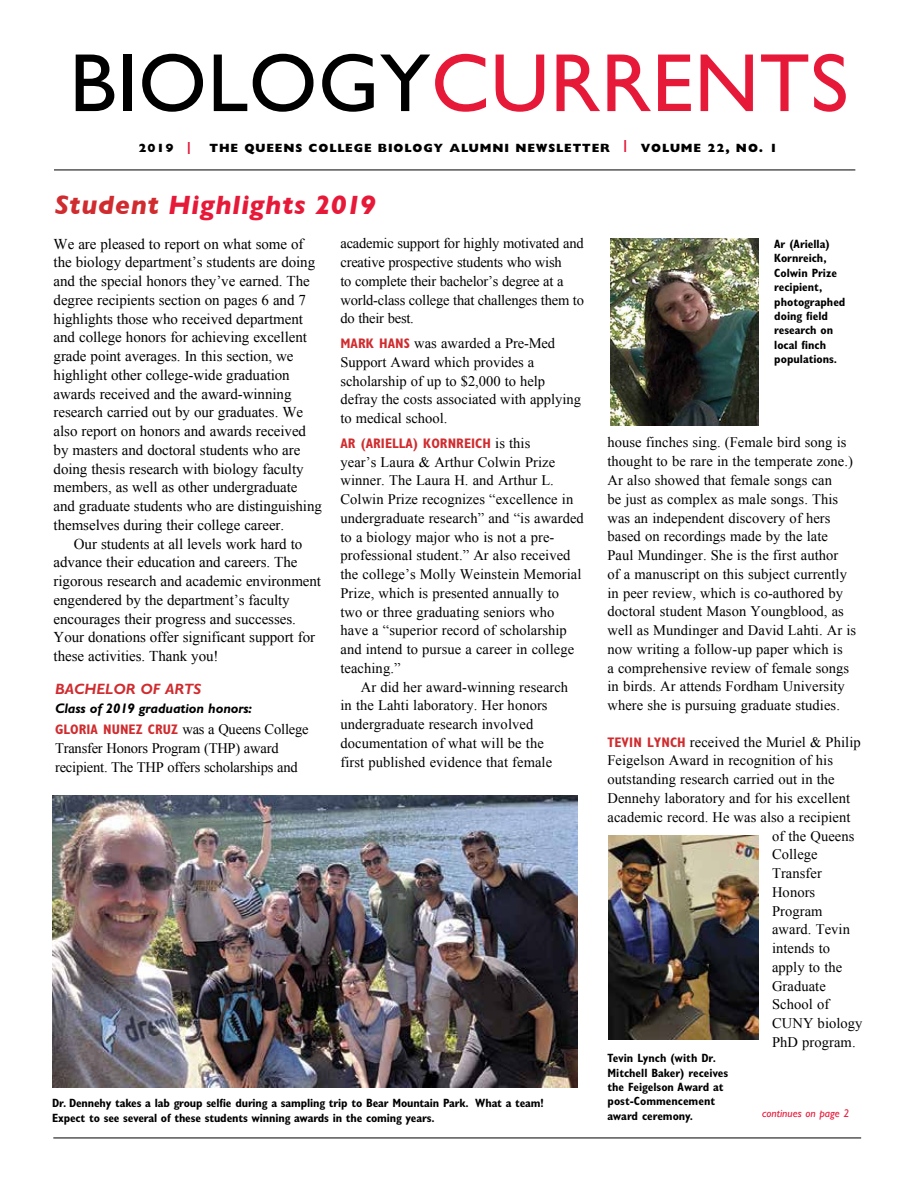
<style>
.page{position:relative;width:918px;height:1188px;background:#fff}
.page>*{position:absolute;margin:0;border:0;box-sizing:border-box;transform-origin:0 0}
.t1{font:82.8px "Gill Sans";letter-spacing:.01em;color:#e71939}
.t2{font:italic 700 27px "Gill Sans";letter-spacing:.025em;color:#e71939}
.t3{font:15px/18.8px "Times New Roman";letter-spacing:-.005em;color:#000}
.t4{font:italic 700 15px "Gill Sans Std";letter-spacing:.005em;color:#d02c2f}
.t5{font:14.55px/18.8px "Times New Roman";letter-spacing:.005em;color:#000}
.t6{font:14.55px/18.8px "Times New Roman";letter-spacing:-.015em;color:#000}
.t7{font:italic 700 13.8px "Gill Sans Std";letter-spacing:-.01em;color:#000}
.t8{font:700 condensed 13.8px "Gill Sans Std";letter-spacing:.005em;color:#d02c2f}
.t9{font:700 condensed 12px/14.4px "Gill Sans Std";letter-spacing:-.01em;color:#000}
.t10{font:800 12px "Gill Sans Std";letter-spacing:.075em;color:#000}
.t11{font:italic 11.25px "Gill Sans Std";letter-spacing:.005em;color:#e71939}
.s1{color:#000}
.s2{color:#e71939}
.s3{color:#d02c2f}
.s4{font-family:"Gill Sans Std";font-weight:700;font-stretch:condensed;font-size:13.8px;color:#d02c2f}
.s5{font-family:"Times New Roman";font-weight:400;font-stretch:normal;font-size:14.55px;color:#000}
</style>
<div class="page">
<hr style="left:54px;top:170px;width:801px;height:1px;background:#000">
<hr style="left:53px;top:1138px;width:808px;height:1px;background:#000">
<img style="left:52px;top:796px;width:525px;height:292px">
<img style="left:609px;top:836px;width:150px;height:204px">
<img style="left:610px;top:238px;width:149px;height:187px">
<h1 class="t1" style="left:69px;top:34px;width:781px"><span class="s1">BIOLOGY</span>CURRENTS</h1>
<p class="t10" style="left:138px;top:141px;width:56px">2019 <span class="s2">|</span></p>
<p class="t10" style="left:210px;top:141px;width:570px">THE QUEENS COLLEGE BIOLOGY ALUMNI NEWSLETTER <sup>|</sup> VOLUME 22, NO. 1</p>
<h2 class="t2" style="left:55px;top:189px;width:323px"><span class="s3">Student</span> Highlights 2019</h2>
<p class="t3" style="left:54px;top:234px;width:270px">We are pleased to report on what some of the biology department’s students are doing and the special honors they’ve earned. The degree recipients section on pages 6 and 7 highlights those who received department and college honors for achieving excellent grade point averages. In this section, we highlight other college-wide graduation awards received and the award-winning research carried out by our graduates. We also report on honors and awards received by masters and doctoral students who are doing thesis research with biology faculty members, as well as other undergraduate and graduate students who are distinguishing themselves during their college career.</p>
<p class="t3" style="left:54px;top:534px;width:269px;text-indent:20px">Our students at all levels work hard to advance their education and careers. The rigorous research and academic environment engendered by the department’s faculty encourages their progress and successes.<br>Your donations offer significant support for these activities. Thank you!</p>
<p class="t6" style="left:340px;top:234px;width:245px">academic support for highly motivated and creative prospective students who wish<br>to complete their bachelor’s degree at a world-class college that challenges them to do their best.</p>
<p class="t5" style="left:340px;top:334px;width:242px"><span class="s4">MARK HANS</span> was awarded a Pre-Med<br>Support Award which provides a scholarship of up to $2,000 to help defray the costs associated with applying to medical school.</p>
<p class="t8" style="left:340px;top:435px;width:191px">AR (ARIELLA) KORNREICH <span class="s5">is this</span></p>
<p class="t5" style="left:340px;top:452px;width:245px">year’s Laura &amp; Arthur Colwin Prize winner. The Laura H. and Arthur L.<br>Colwin Prize recognizes “excellence in undergraduate research” and “is awarded to a biology major who is not a pre&shy;professional student.” Ar also received the college’s Molly Weinstein Memorial Prize, which is presented annually to two or three graduating seniors who have a “superior record of scholarship and intend to pursue a career in college teaching.”</p>
<p class="t5" style="left:340px;top:677px;width:229px;text-indent:20px">Ar did her award-winning research in the Lahti laboratory. Her honors undergraduate research involved documentation of what will be the first published evidence that female</p>
<p class="t4" style="left:55px;top:680px;width:148px">BACHELOR OF ARTS</p>
<p class="t7" style="left:55px;top:700px;width:199px">Class of 2019 graduation honors:</p>
<p class="t6" style="left:55px;top:720px;width:255px"><span class="s4">GLORIA NUNEZ CRUZ</span> was a Queens College<br>Transfer Honors Program (THP) award recipient. The THP offers scholarships and</p>
<p class="t9" style="left:52px;top:1096px;width:493px">Dr. Dennehy takes a lab group selfie during a sampling trip to Bear Mountain Park. What a team!<br>Expect to see several of these students winning awards in the coming years.</p>
<p class="t9" style="left:774px;top:237px;width:73px">Ar (Ariella)<br>Kornreich,<br>Colwin Prize recipient, photographed doing field research on local finch populations.</p>
<p class="t5" style="left:608px;top:433px;width:250px">house finches sing. (Female bird song is thought to be rare in the temperate zone.)<br>Ar also showed that female songs can<br>be just as complex as male songs. This was an independent discovery of hers based on recordings made by the late Paul Mundinger. She is the first author<br>of a manuscript on this subject currently in peer review, which is co-authored by doctoral student Mason Youngblood, as well as Mundinger and David Lahti. Ar is now writing a follow-up paper which is<br>a comprehensive review of female songs in birds. Ar attends Fordham University where she is pursuing graduate studies.</p>
<p class="t5" style="left:608px;top:732px;width:255px"><span class="s4">TEVIN LYNCH</span> received the Muriel &amp; Philip</p>
<p class="t5" style="left:608px;top:751px;width:227px">Feigelson Award in recognition of his</p>
<p class="t5" style="left:608px;top:770px;width:229px">outstanding research carried out in the</p>
<p class="t5" style="left:608px;top:789px;width:244px">Dennehy laboratory and for his excellent</p>
<p class="t5" style="left:608px;top:807px;width:244px">academic record. He was also a recipient</p>
<p class="t5" style="left:772px;top:826px;width:84px">of the Queens</p>
<p class="t5" style="left:772px;top:845px;width:47px">College</p>
<p class="t5" style="left:772px;top:864px;width:51px">Transfer</p>
<p class="t5" style="left:772px;top:882px;width:45px">Honors</p>
<p class="t5" style="left:772px;top:901px;width:52px">Program</p>
<p class="t5" style="left:772px;top:920px;width:79px">award. Tevin</p>
<p class="t5" style="left:772px;top:939px;width:60px">intends to</p>
<p class="t5" style="left:772px;top:957px;width:72px">apply to the</p>
<p class="t5" style="left:772px;top:976px;width:55px">Graduate</p>
<p class="t5" style="left:772px;top:995px;width:59px">School of</p>
<p class="t5" style="left:772px;top:1014px;width:92px">CUNY biology</p>
<p class="t5" style="left:772px;top:1032px;width:85px">PhD program.</p>
<p class="t9" style="left:608px;top:1051px;width:122px">Tevin Lynch (with Dr.<br>Mitchell Baker) receives the Feigelson Award at post-Commencement award ceremony.</p>
<p class="t11" style="left:762px;top:1107px;width:89px">continues on page 2</p>
</div>
